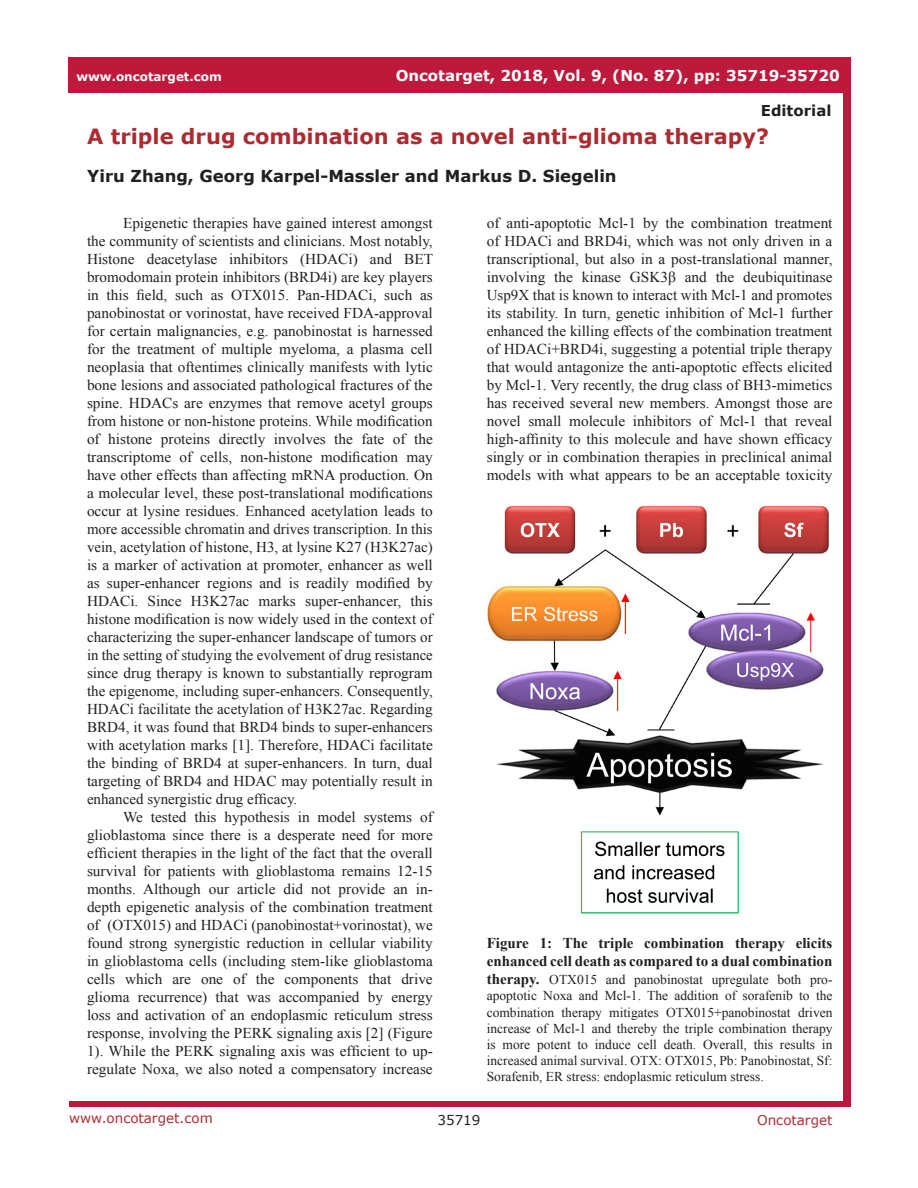
<style>
.page{position:relative;width:918px;height:1188px;background:#fff}
.page>*{position:absolute;margin:0;border:0;box-sizing:border-box;transform-origin:0 0}
.t1{font:700 21px "Verdana";color:#ac2b31}
.Authors{font:700 16.5px "Verdana";color:#221f22}
.BodyTextEditorial{font:15px/18px "Times New Roman";color:#221f22;text-align:justify}
.FigureText{font:700 15px/18px "Times New Roman";color:#221f22}
.t2{font:700 15px "Verdana";color:#fff}
.t3{font:700 15px "Verdana";color:#231f20}
.FigureText-2{font:13.5px/16.2px "Times New Roman";color:#221f22;text-align:justify}
.t4{font:13.5px "Verdana";color:#ac2b31}
.t5{font:13.5px "Verdana";color:#221f22}
.t6{font:700 12px "Verdana";color:#fff}
.s1{font-weight:700;font-size:15px}
</style>
<div class="page">
<div style="left:69px;top:57px;width:781px;height:36px;background:#bd1a3b"></div>
<img style="left:487px;top:505px;width:342px;height:409px">
<p class="t6" style="left:76px;top:68px;width:147px">www.oncotarget.com</p>
<p class="t2" style="left:396px;top:65px;width:446px">Oncotarget, 2018, Vol. 9, (No. 87), pp: 35719-35720</p>
<p class="t3" style="left:761px;top:100px;width:72px">Editorial</p>
<p class="t1" style="left:87px;top:122px;width:683px">A triple drug combination as a novel anti-glioma therapy?</p>
<p class="Authors" style="left:87px;top:164px;width:531px">Yiru Zhang, Georg Karpel-Massler and Markus D. Siegelin</p>
<p class="BodyTextEditorial" style="left:87px;top:214px;width:348px;text-indent:36px">Epigenetic therapies have gained interest amongst the community of scientists and clinicians. Most notably, Histone deacetylase inhibitors (HDACi) and BET bromodomain protein inhibitors (BRD4i) are key players in this field, such as OTX015. Pan-HDACi, such as panobinostat or vorinostat, have received FDA-approval for certain malignancies, e.g. panobinostat is harnessed for the treatment of multiple myeloma, a plasma cell neoplasia that oftentimes clinically manifests with lytic bone lesions and associated pathological fractures of the spine. HDACs are enzymes that remove acetyl groups from histone or non-histone proteins. While modification of histone proteins directly involves the fate of the transcriptome of cells, non-histone modification may have other effects than affecting mRNA production. On a molecular level, these post-translational modifications occur at lysine residues. Enhanced acetylation leads to more accessible chromatin and drives transcription. In this vein, acetylation of histone, H3, at lysine K27 (H3K27ac) is a marker of activation at promoter, enhancer as well as super-enhancer regions and is readily modified by HDACi. Since H3K27ac marks super-enhancer, this histone modification is now widely used in the context of characterizing the super-enhancer landscape of tumors or in the setting of studying the evolvement of drug resistance since drug therapy is known to substantially reprogram the epigenome, including super-enhancers. Consequently, HDACi facilitate the acetylation of H3K27ac. Regarding BRD4, it was found that BRD4 binds to super-enhancers with acetylation marks [1]. Therefore, HDACi facilitate the binding of BRD4 at super-enhancers. In turn, dual targeting of BRD4 and HDAC may potentially result in enhanced synergistic drug efficacy.</p>
<p class="BodyTextEditorial" style="left:87px;top:808px;width:347px;text-indent:36px">We tested this hypothesis in model systems of glioblastoma since there is a desperate need for more efficient therapies in the light of the fact that the overall survival for patients with glioblastoma remains 12-15 months. Although our article did not provide an in&shy;depth epigenetic analysis of the combination treatment of (OTX015) and HDACi (panobinostat+vorinostat), we found strong synergistic reduction in cellular viability in glioblastoma cells (including stem-like glioblastoma cells which are one of the components that drive glioma recurrence) that was accompanied by energy loss and activation of an endoplasmic reticulum stress response, involving the PERK signaling axis [2] (Figure 1). While the PERK signaling axis was efficient to up&shy;regulate Noxa, we also noted a compensatory increase</p>
<p class="BodyTextEditorial" style="left:487px;top:214px;width:347px">of anti-apoptotic Mcl-1 by the combination treatment of HDACi and BRD4i, which was not only driven in a transcriptional, but also in a post-translational manner, involving the kinase GSK3β and the deubiquitinase Usp9X that is known to interact with Mcl-1 and promotes its stability. In turn, genetic inhibition of Mcl-1 further enhanced the killing effects of the combination treatment of HDACi+BRD4i, suggesting a potential triple therapy that would antagonize the anti-apoptotic effects elicited by Mcl-1. Very recently, the drug class of BH3-mimetics has received several new members. Amongst those are novel small molecule inhibitors of Mcl-1 that reveal high-affinity to this molecule and have shown efficacy singly or in combination therapies in preclinical animal models with what appears to be an acceptable toxicity</p>
<p class="FigureText" style="left:487px;top:934px;width:347px">Figure 1: The triple combination therapy elicits enhanced cell death as compared to a dual combination</p>
<p class="FigureText-2" style="left:487px;top:971px;width:347px"><span class="s1">therapy.</span> OTX015 and panobinostat upregulate both pro&shy;apoptotic Noxa and Mcl-1. The addition of sorafenib to the combination therapy mitigates OTX015+panobinostat driven increase of Mcl-1 and thereby the triple combination therapy is more potent to induce cell death. Overall, this results in increased animal survival. OTX: OTX015, Pb: Panobinostat, Sf:<br>Sorafenib, ER stress: endoplasmic reticulum stress.</p>
<p class="t4" style="left:69px;top:1109px;width:145px">www.oncotarget.com</p>
<p class="t5" style="left:438px;top:1111px;width:44px">35719</p>
<p class="t4" style="left:757px;top:1111px;width:77px">Oncotarget</p>
</div>
